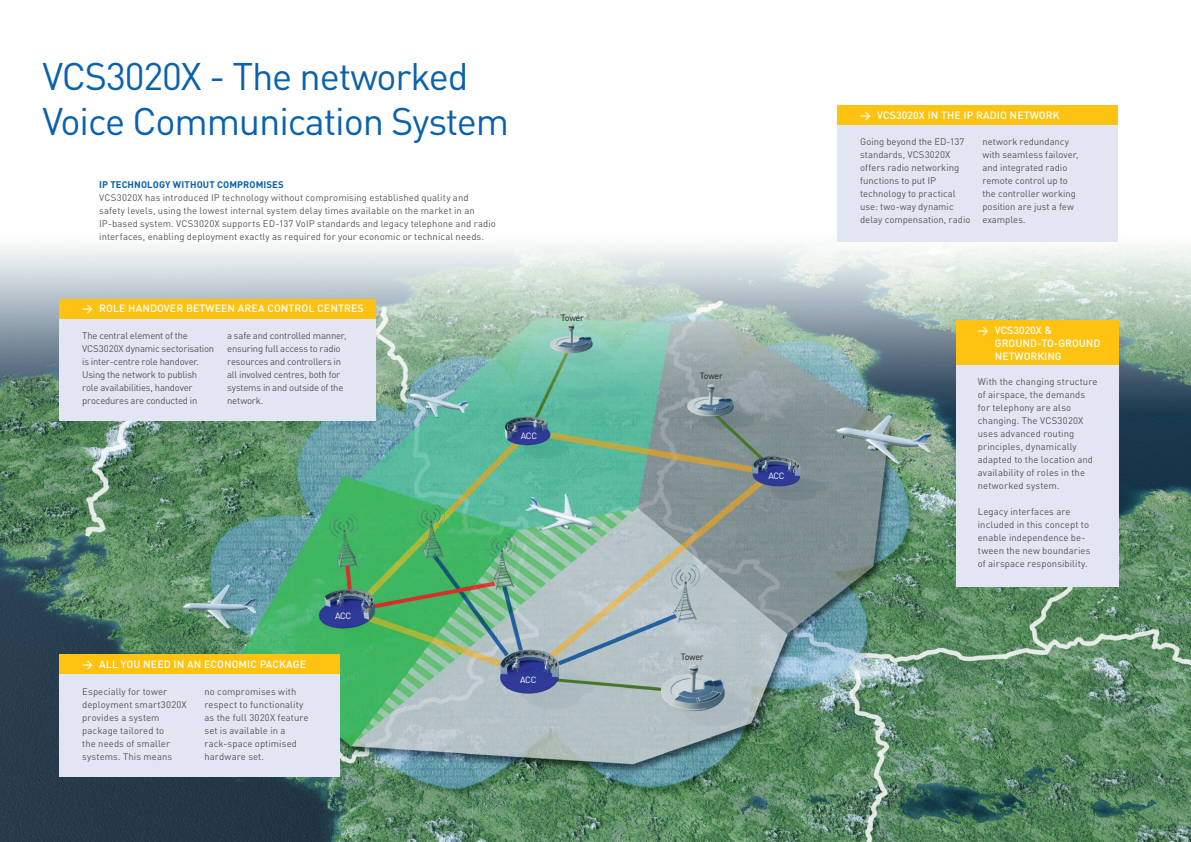
<style>
.page{position:relative;width:1191px;height:842px;background:#fff}
.page>*{position:absolute;margin:0;border:0;box-sizing:border-box;transform-origin:0 0}
.t1{font:38px/45px "DIN";letter-spacing:-.03em;color:#0a61ad}
.t2{font:500 10.5px/13px "DIN";letter-spacing:.01em;color:#fff}
.t3{font:9.5px/13px "DIN";letter-spacing:.005em;color:#525557}
.t4{font:9.5px/13px "DIN";letter-spacing:-.02em;color:#525557}
.t5{font:700 9.5px "DIN";letter-spacing:.01em;color:#0a61ad}
.t6{font:9px "DIN";letter-spacing:-.035em;color:#231f20}
.t7{font:9px "DIN";letter-spacing:-.035em;color:#fff}
</style>
<div class="page">
<img style="left:0;top:244px;width:1191px;height:598px">
<div style="left:837px;top:125px;width:281px;height:117px;background:#e2e6f3"></div>
<div style="left:837px;top:105px;width:281px;height:20px;background:#fec210"></div>
<div style="left:60px;top:674px;width:280px;height:103px;background:#e2e6f3"></div>
<div style="left:60px;top:654px;width:280px;height:20px;background:#fec210"></div>
<div style="left:60px;top:319px;width:316px;height:102px;background:#e2e6f3"></div>
<div style="left:60px;top:299px;width:316px;height:20px;background:#fec210"></div>
<div style="left:956px;top:340px;width:162px;height:247px;background:#e2e6f3"></div>
<div style="left:956px;top:320px;width:162px;height:45px;background:#fec210"></div>
<h1 class="t1" style="left:43px;top:54px;width:468px">VCS3020X - The networked<br>Voice Communication System</h1>
<p class="t5" style="left:99px;top:179px;width:186px">IP TECHNOLOGY WITHOUT COMPROMISES</p>
<p class="t3" style="left:99px;top:191px;width:398px">VCS3020X has introduced IP technology without compromising established quality and safety levels, using the lowest internal system delay times available on the market in an IP-based system. VCS3020X supports ED-137 VoIP standards and legacy telephone and radio interfaces, enabling deployment exactly as required for your economic or technical needs.</p>
<p class="t2" style="left:82px;top:302px;width:283px">&gt; ROLE HANDOVER BETWEEN AREA CONTROL CENTRES</p>
<p class="t4" style="left:82px;top:329px;width:133px">The central element of the<br>VCS3020X dynamic sectorisation is inter-centre role handover.<br>Using the network to publish role availabilities, handover procedures are conducted in</p>
<p class="t4" style="left:227px;top:329px;width:121px">a safe and controlled manner, ensuring full access to radio resources and controllers in all involved centres, both for systems in and outside of the network.</p>
<p class="t6" style="left:561px;top:312px;width:24px">Tower</p>
<p class="t7" style="left:521px;top:430px;width:18px">ACC</p>
<p class="t2" style="left:82px;top:658px;width:225px">&gt; ALL YOU NEED IN AN ECONOMIC PACKAGE</p>
<p class="t3" style="left:82px;top:685px;width:106px">Especially for tower deployment smart3020X provides a system package tailored to<br>the needs of smaller systems. This means</p>
<p class="t3" style="left:204px;top:685px;width:106px">no compromises with respect to functionality as the full 3020X feature set is available in a rack-space optimised hardware set.</p>
<p class="t7" style="left:335px;top:610px;width:18px">ACC</p>
<p class="t7" style="left:520px;top:674px;width:18px">ACC</p>
<p class="t6" style="left:700px;top:370px;width:24px">Tower</p>
<p class="t7" style="left:768px;top:470px;width:18px">ACC</p>
<p class="t6" style="left:681px;top:651px;width:24px">Tower</p>
<p class="t2" style="left:860px;top:108px;width:201px">&gt; VCS3020X IN THE IP RADIO NETWORK</p>
<p class="t3" style="left:860px;top:135px;width:112px">Going beyond the ED-137 standards, VCS3020X offers radio networking functions to put IP technology to practical use: two-way dynamic delay compensation, radio</p>
<p class="t3" style="left:982px;top:135px;width:98px">network redundancy with seamless failover, and integrated radio remote control up to the controller working position are just a few examples.</p>
<p class="t2" style="left:994px;top:323px;width:107px;text-indent:-17px">&gt; VCS3020X &amp;<br>GROUND-TO-GROUND<br>NETWORKING</p>
<p class="t3" style="left:977px;top:375px;width:121px">With the changing structure of airspace, the demands for telephony are also changing. The VCS3020X uses advanced routing principles, dynamically adapted to the location and availability of roles in the networked system.</p>
<p class="t3" style="left:977px;top:505px;width:114px">Legacy interfaces are included in this concept to enable independence be&shy;tween the new boundaries of airspace responsibility.</p>
</div>
